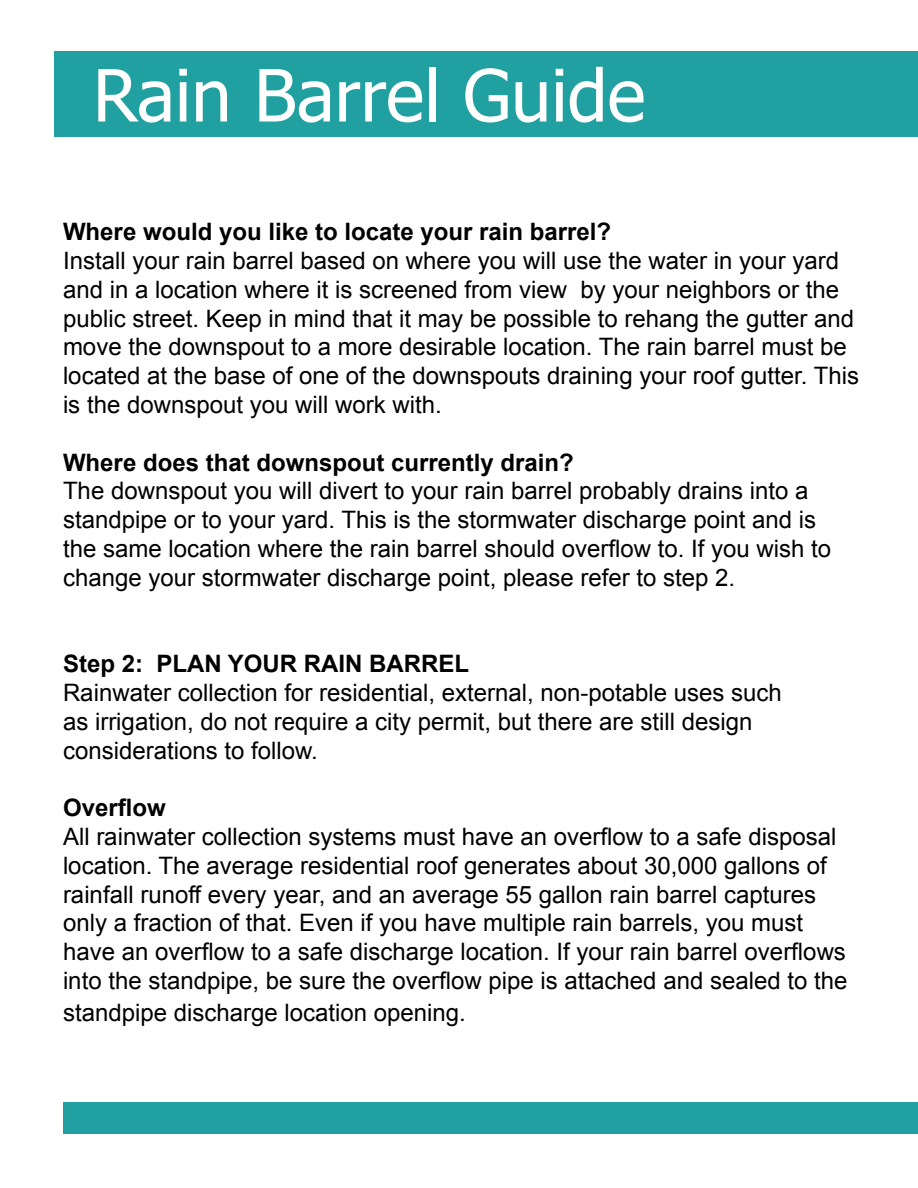
<style>
.page{position:relative;width:918px;height:1188px;background:#fff}
.page>*{position:absolute;margin:0;border:0;box-sizing:border-box;transform-origin:0 0}
.t1{font:72px "Tahoma";color:#fff}
.t2{font:24px/28.8px "Arial";color:#000}
.t3{font:700 24px "Arial";color:#000}
</style>
<div class="page">
<div style="left:54px;top:52px;width:864px;height:85px;background:#20a0a0"></div>
<div style="left:63px;top:1102px;width:855px;height:32px;background:#20a0a0"></div>
<h1 class="t1" style="left:93px;top:47px;width:554px">Rain Barrel Guide</h1>
<p class="t3" style="left:63px;top:216px;width:550px">Where would you like to locate your rain barrel?</p>
<p class="t2" style="left:63px;top:246px;width:798px">Install your rain barrel based on where you will use the water in your yard and in a location where it is screened from view by your neighbors or the public street. Keep in mind that it may be possible to rehang the gutter and move the downspout to a more desirable location. The rain barrel must be located at the base of one of the downspouts draining your roof gutter. This is the downspout you will work with.</p>
<p class="t3" style="left:63px;top:446px;width:512px">Where does that downspout currently drain?</p>
<p class="t2" style="left:63px;top:477px;width:770px">The downspout you will divert to your rain barrel probably drains into a standpipe or to your yard. This is the stormwater discharge point and is the same location where the rain barrel should overflow to. If you wish to change your stormwater discharge point, please refer to step 2.</p>
<p class="t3" style="left:63px;top:648px;width:408px">Step 2: PLAN YOUR RAIN BARREL</p>
<p class="t2" style="left:63px;top:678px;width:720px">Rainwater collection for residential, external, non-potable uses such as irrigation, do not require a city permit, but there are still design considerations to follow.</p>
<p class="t3" style="left:63px;top:792px;width:104px">Overflow</p>
<p class="t2" style="left:63px;top:822px;width:786px">All rainwater collection systems must have an overflow to a safe disposal location. The average residential roof generates about 30,000 gallons of rainfall runoff every year, and an average 55 gallon rain barrel captures only a fraction of that. Even if you have multiple rain barrels, you must have an overflow to a safe discharge location. If your rain barrel overflows into the standpipe, be sure the overflow pipe is attached and sealed to the</p>
<p class="t2" style="left:63px;top:999px;width:404px">standpipe discharge location opening.</p>
</div>
